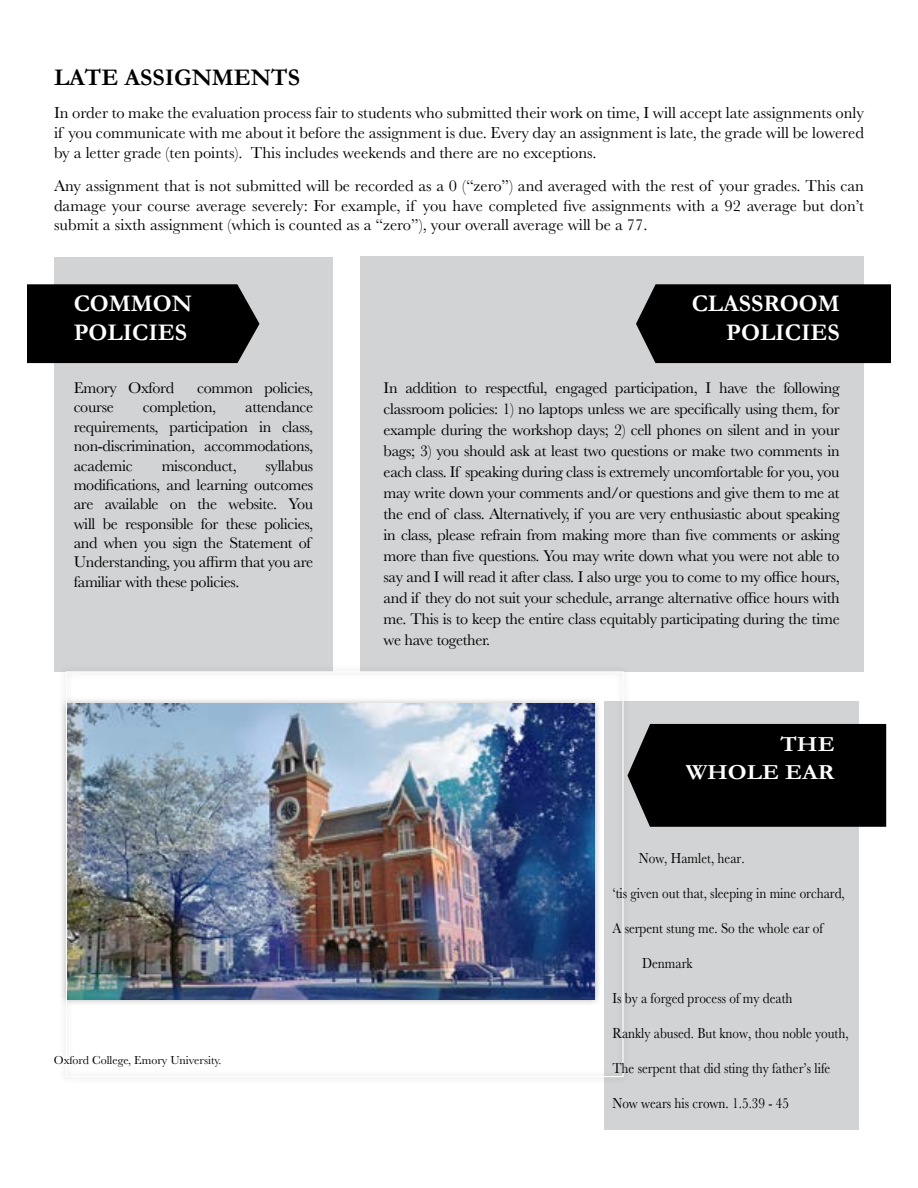
<style>
.page{position:relative;width:918px;height:1188px;background:#fff}
.page>*{position:absolute;margin:0;border:0;box-sizing:border-box;transform-origin:0 0}
.t1{font:700 24px/28.8px "Garamond";color:#fff}
.t2{font:700 24px "Garamond";color:#000}
.t3{font:700 21.6px/28.8px "Garamond";color:#fff;text-align:right;scale:1.11 1}
.t4{font:16.5px/19.8px "Baskerville";color:#000;text-align:justify}
.t5{font:16.2px/21px "Baskerville";letter-spacing:-.02em;color:#000;text-align:justify}
.t6{font:15px "Baskerville";color:#000;scale:.88 1}
.t7{font:12px "Baskerville";color:#000}
</style>
<div class="page">
<div style="left:361px;top:256px;width:503px;height:415px;background:#d1d3d4"></div>
<div style="left:54px;top:257px;width:279px;height:414px;background:#d1d3d4"></div>
<div style="left:27px;top:284px;width:232px;height:79px;background:#000"></div>
<div style="left:636px;top:284px;width:255px;height:79px;background:#000"></div>
<div style="left:604px;top:701px;width:255px;height:428px;background:#d1d3d4"></div>
<div style="left:630px;top:724px;width:256px;height:103px;background:#000"></div>
<div style="left:59px;top:664px;width:571px;height:420px;background:#000;opacity:.3"></div>
<img style="left:68px;top:704px;width:527px;height:295px">
<h1 class="t2" style="left:54px;top:63px;width:247px">LATE ASSIGNMENTS</h1>
<p class="t4" style="left:54px;top:103px;width:812px">In order to make the evaluation process fair to students who submitted their work on time, I will accept late assignments only if you communicate with me about it before the assignment is due. Every day an assignment is late, the grade will be lowered by a letter grade (ten points). This includes weekends and there are no exceptions.</p>
<p class="t4" style="left:54px;top:176px;width:812px">Any assignment that is not submitted will be recorded as a 0 (“zero”) and averaged with the rest of your grades. This can damage your course average severely: For example, if you have completed five assignments with a 92 average but don’t submit a sixth assignment (which is counted as a “zero”), your overall average will be a 77.</p>
<h1 class="t1" style="left:74px;top:288px;width:120px">COMMON<br>POLICIES</h1>
<h1 class="t1" style="left:692px;top:288px;width:150px;text-align:right">CLASSROOM<br>POLICIES</h1>
<p class="t5" style="left:74px;top:378px;width:102px">Emory Oxford</p>
<p class="t5" style="left:197px;top:378px;width:118px">common policies,</p>
<p class="t5" style="left:74px;top:397px;width:42px">course</p>
<p class="t5" style="left:143px;top:397px;width:75px">completion,</p>
<p class="t5" style="left:74px;top:398px;width:241px;line-height:19.4px;text-indent:172px">attendance requirements, participation in class, non-discrimination, accommodations, academic</p>
<p class="t5" style="left:74px;top:456px;width:241px;line-height:19.4px;text-align:left;text-indent:192px">syllabus modifications, and learning outcomes are available on the website. You will be responsible for these policies, and when you sign the Statement of<br>Understanding, you affirm that you are familiar with these policies.</p>
<p class="t5" style="left:162px;top:455px;width:77px">misconduct,</p>
<p class="t7" style="left:54px;top:1053px;width:169px">Oxford College, Emory University.</p>
<p class="t5" style="left:384px;top:378px;width:458px">In addition to respectful, engaged participation, I have the following classroom policies: 1) no laptops unless we are specifically using them, for example during the workshop days; 2) cell phones on silent and in your bags; 3) you should ask at least two questions or make two comments in each class. If speaking during class is extremely uncomfortable for you, you may write down your comments and/or questions and give them to me at the end of class. Alternatively, if you are very enthusiastic about speaking in class, please refrain from making more than five comments or asking more than five questions. You may write down what you were not able to say and I will read it after class. I also urge you to come to my office hours, and if they do not suit your schedule, arrange alternative office hours with me. This is to keep the entire class equitably participating during the time we have together.</p>
<h2 class="t3" style="left:686px;top:729px;width:136px">THE<br>WHOLE EAR</h2>
<p class="t6" style="left:639px;top:849px;width:122px">Now, Hamlet, hear.</p>
<p class="t6" style="left:612px;top:884px;width:266px">‘tis given out that, sleeping in mine orchard,</p>
<p class="t6" style="left:612px;top:919px;width:241px">A serpent stung me. So the whole ear of</p>
<p class="t6" style="left:642px;top:954px;width:59px">Denmark</p>
<p class="t6" style="left:612px;top:989px;width:206px">Is by a forged process of my death</p>
<p class="t6" style="left:612px;top:1024px;width:270px">Rankly abused. But know, thou noble youth,</p>
<p class="t6" style="left:612px;top:1059px;width:249px">The serpent that did sting thy father’s life</p>
<p class="t6" style="left:612px;top:1094px;width:202px">Now wears his crown. 1.5.39 - 45</p>
</div>
